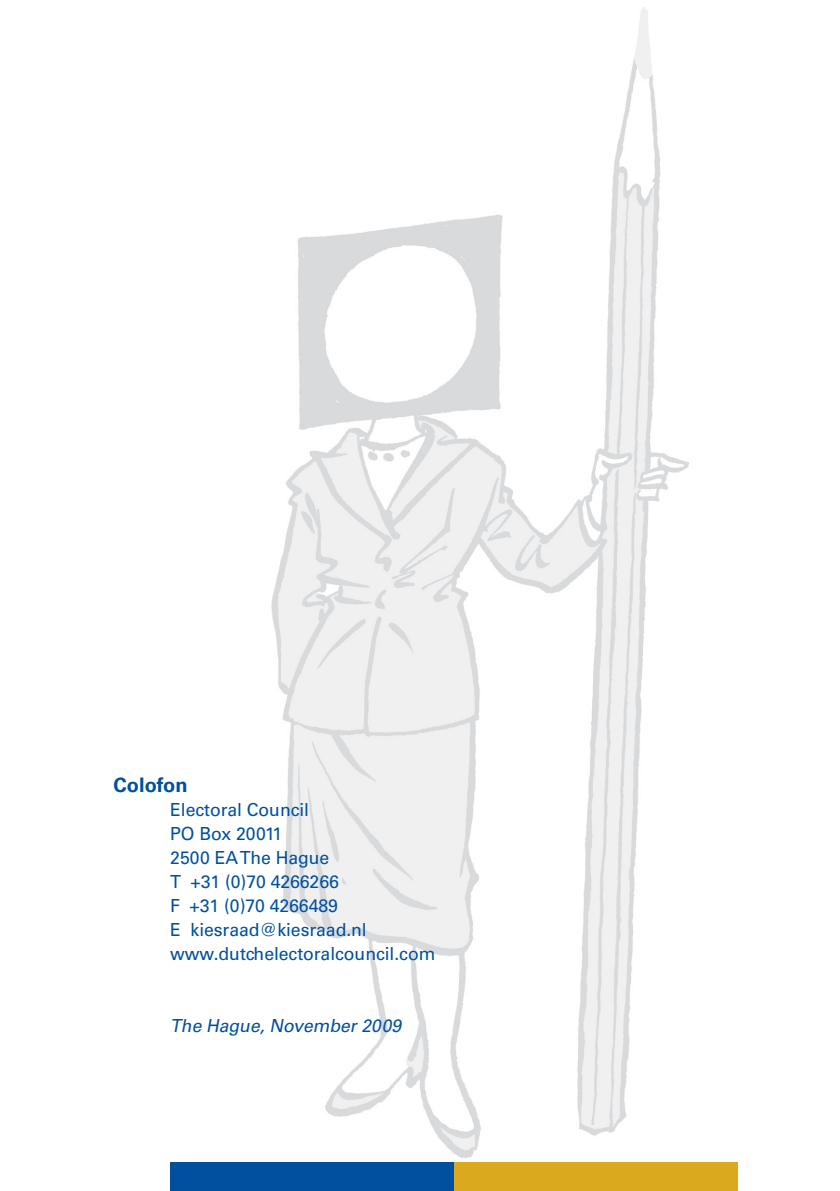
<style>
.page{position:relative;width:840px;height:1191px;background:#fff}
.page>*{position:absolute;margin:0;border:0;box-sizing:border-box;transform-origin:0 0}
.t1{font:700 20px "Univers";color:#01509f}
.t2{font:18px/24px "Univers";letter-spacing:-.005em;color:#01509f}
.t3{font:italic 18px "Univers";color:#01509f}
</style>
<div class="page">
<img style="left:271px;top:7px;width:418px;height:1151px">
<div style="left:170px;top:1162px;width:284px;height:29px;background:#01509f"></div>
<div style="left:454px;top:1162px;width:283px;height:29px;background:#dba91e"></div>
<p class="t1" style="left:113px;top:773px;width:76px">Colofon</p>
<p class="t2" style="left:170px;top:798px;width:266px">Electoral Council<br>PO Box 20011<br>2500 EA The Hague<br>T +31 (0)70 4266266<br>F +31 (0)70 4266489<br>E kiesraad@kiesraad.nl www.dutchelectoralcouncil.com</p>
<p class="t3" style="left:170px;top:1015px;width:236px">The Hague,November2009</p>
</div>
